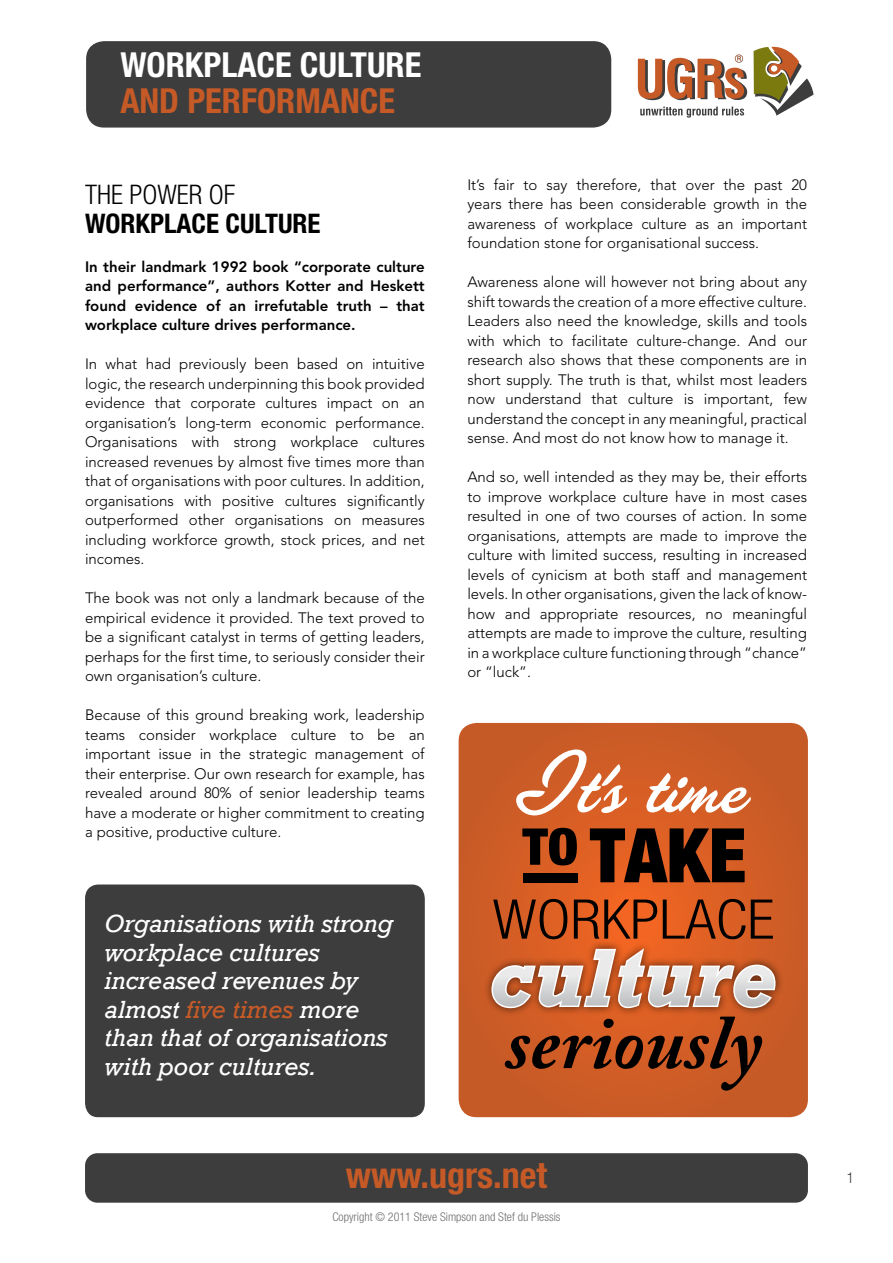
<style>
.page{position:relative;width:893px;height:1263px;background:#fff}
.page>*{position:absolute;margin:0;border:0;box-sizing:border-box;transform-origin:0 0}
.t1{font:700 condensed 36px "Helvetica Neue LT Std";color:#c65a27}
.t2{font:700 condensed 34.5px "Helvetica Neue LT Std";color:#fff}
.t3{font:700 condensed 34.5px "Helvetica Neue LT Std";color:#c65a27}
.t4{font:700 condensed 27px "Helvetica Neue LT Std";color:#000}
.t5{font:300 condensed 27px "Helvetica Neue LT Std";color:#000}
.t6{font:italic 25.5px/28.5px "Rockwell";color:#fff}
.t7{font:300 15px/19.5px "Avenir LT Std";color:#000;text-align:justify}
.t8{font:800 15px/19.5px "Avenir LT Std";color:#000;text-align:justify}
.t9{font:300 condensed 15px "Helvetica Neue LT Std";color:#3d3d3d}
.t10{font:300 condensed 12px "Helvetica Neue LT Std";color:#6d6e71}
.s1{color:#c65a27}
</style>
<div class="page">
<div style="left:85px;top:1153px;width:723px;height:50px;background:#3d3d3d;border-radius:12px"></div>
<svg style="left:640px;top:107px;width:104px;height:11px"></svg>
<svg style="left:638px;top:54px;width:109px;height:46px"></svg>
<svg style="left:754px;top:47px;width:59px;height:69px"></svg>
<div style="left:86px;top:41px;width:525px;height:87px;background:#3d3d3d;border-radius:18px"></div>
<div style="left:85px;top:884px;width:340px;height:233px;background:#3d3d3d;border-radius:13px"></div>
<svg style="left:459px;top:723px;width:349px;height:394px;background:#cc5c27"></svg>
<div style="left:483px;top:940px;width:301px;height:76px;background:#000;opacity:.6"></div>
<svg style="left:491px;top:948px;width:284px;height:60px;background:#d1997f"></svg>
<svg style="left:505px;top:1016px;width:257px;height:74px;background:#a2481d"></svg>
<svg style="left:516px;top:749px;width:111px;height:66px"></svg>
<svg style="left:646px;top:773px;width:105px;height:40px"></svg>
<div style="left:523px;top:873px;width:55px;height:9px;background:#000"></div>
<svg style="left:522px;top:828px;width:55px;height:37px;background:#54250e"></svg>
<svg style="left:590px;top:828px;width:155px;height:54px;background:#51230d"></svg>
<svg style="left:493px;top:899px;width:74px;height:40px;background:#984219"></svg>
<svg style="left:574px;top:899px;width:83px;height:40px;background:#a44517"></svg>
<svg style="left:663px;top:899px;width:110px;height:40px;background:#a4471a"></svg>
<h2 class="t2" style="left:120px;top:44px;width:302px">WORKPLACE CULTURE</h2>
<h2 class="t3" style="left:120px;top:80px;width:276px">AND PERFORMANCE</h2>
<h3 class="t5" style="left:85px;top:179px;width:152px">THE POWER OF</h3>
<h3 class="t4" style="left:85px;top:207px;width:237px">WORKPLACE CULTURE</h3>
<p class="t8" style="left:85px;top:257px;width:341px">In their landmark 1992 book “corporate culture and performance”, authors Kotter and Heskett found evidence of an irrefutable truth – that workplace culture drives performance.</p>
<p class="t7" style="left:85px;top:355px;width:341px">In what had previously been based on intuitive logic, the research underpinning this book provided evidence that corporate cultures impact on an organisation’s long-term economic performance.<br>Organisations with strong workplace cultures increased revenues by almost five times more than that of organisations with poor cultures. In addition, organisations with positive cultures significantly outperformed other organisations on measures including workforce growth, stock prices, and net incomes.</p>
<p class="t7" style="left:85px;top:589px;width:341px">The book was not only a landmark because of the empirical evidence it provided. The text proved to be a significant catalyst in terms of getting leaders, perhaps for the first time, to seriously consider their own organisation’s culture.</p>
<p class="t7" style="left:85px;top:706px;width:341px">Because of this ground breaking work, leadership teams consider workplace culture to be an important issue in the strategic management of their enterprise. Our own research for example, has revealed around 80% of senior leadership teams have a moderate or higher commitment to creating a positive, productive culture.</p>
<h3 class="t6" style="left:105px;top:909px;width:290px">Organisations with strong workplace cultures increased revenues by almost <span class="s1">five times</span> more than that of organisations with poor cultures.</h3>
<p class="t7" style="left:467px;top:175px;width:341px">It’s fair to say therefore, that over the past 20 years there has been considerable growth in the awareness of workplace culture as an important foundation stone for organisational success.</p>
<p class="t7" style="left:467px;top:272px;width:341px">Awareness alone will however not bring about any shift towards the creation of a more effective culture.<br>Leaders also need the knowledge, skills and tools with which to facilitate culture-change. And our research also shows that these components are in short supply. The truth is that, whilst most leaders now understand that culture is important, few understand the concept in any meaningful, practical sense. And most do not know how to manage it.</p>
<p class="t7" style="left:467px;top:467px;width:341px">And so, well intended as they may be, their efforts to improve workplace culture have in most cases resulted in one of two courses of action. In some organisations, attempts are made to improve the culture with limited success, resulting in increased levels of cynicism at both staff and management levels. In other organisations, given the lack of know&shy;how and appropriate resources, no meaningful attempts are made to improve the culture, resulting in a workplace culture functioning through “chance” or “luck”.</p>
<h1 class="t1" style="left:346px;top:1154px;width:203px">www.ugrs.net</h1>
<p class="t10" style="left:332px;top:1209px;width:230px">Copyright © 2011 Steve Simpson and Stef du Plessis</p>
<p class="t9" style="left:847px;top:1169px;width:9px">1</p>
</div>
